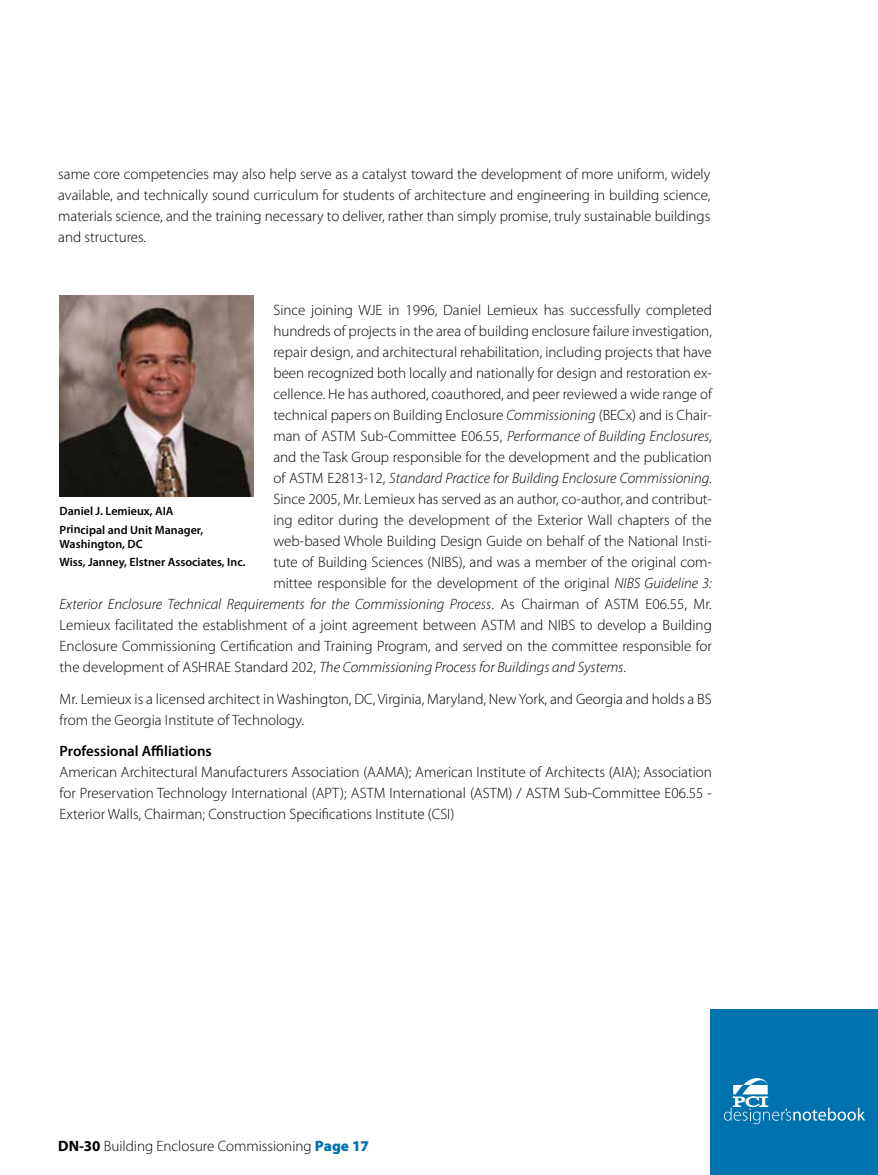
<style>
.page{position:relative;width:878px;height:1175px;background:#fff}
.page>*{position:absolute;margin:0;border:0;box-sizing:border-box;transform-origin:0 0}
.t1{font:300 15px/21px "Myriad Pro";color:#000;text-align:justify}
.t2{font:italic 300 15px "Myriad Pro";color:#000}
.t3{font:600 15px "Myriad Pro";color:#000}
.t4{font:600 12px/19.5px "Myriad Pro";color:#000}
.s1{font-style:italic}
.s2{font-style:normal}
.s3{font-weight:700}
.s4{font-weight:900;color:#0073ae}
</style>
<div class="page">
<div style="left:710px;top:1009px;width:168px;height:165px;background:#0073ae"></div>
<svg style="left:723px;top:1078px;width:142px;height:46px"></svg>
<img style="left:60px;top:295px;width:193px;height:201px">
<p class="t1" style="left:58px;top:163px;width:653px">same core competencies may also help serve as a catalyst toward the development of more uniform, widely available, and technically sound curriculum for students of architecture and engineering in building science, materials science, and the training necessary to deliver, rather than simply promise, truly sustainable buildings and structures.</p>
<p class="t1" style="left:273px;top:299px;width:440px">Since joining WJE in 1996, Daniel Lemieux has successfully completed</p>
<p class="t1" style="left:273px;top:320px;width:440px">hundreds of projects in the area of building enclosure failure investigation,</p>
<p class="t1" style="left:273px;top:341px;width:440px">repair design, and architectural rehabilitation, including projects that have</p>
<p class="t1" style="left:273px;top:362px;width:440px">been recognized both locally and nationally for design and restoration ex-</p>
<p class="t1" style="left:273px;top:383px;width:440px">cellence. He has authored, coauthored, and peer reviewed a wide range of</p>
<p class="t1" style="left:273px;top:404px;width:440px">technical papers on Building Enclosure <span class="s1">Commissioning</span> (BECx) and is Chair-</p>
<p class="t2" style="left:273px;top:427px;width:440px"><span class="s2">man of ASTM Sub-Committee E06.55,</span> Performance of Building Enclosures<span class="s2">,</span></p>
<p class="t1" style="left:273px;top:446px;width:440px">and the Task Group responsible for the development and the publication</p>
<p class="t2" style="left:273px;top:469px;width:440px"><span class="s2">of ASTM E2813-12,</span> Standard Practice for Building Enclosure Commissioning<span class="s2">.</span></p>
<p class="t1" style="left:273px;top:488px;width:440px">Since 2005, Mr. Lemieux has served as an author, co-author, and contribut-</p>
<p class="t1" style="left:273px;top:509px;width:440px">ing editor during the development of the Exterior Wall chapters of the</p>
<p class="t1" style="left:273px;top:530px;width:440px">web-based Whole Building Design Guide on behalf of the National Insti-</p>
<p class="t1" style="left:273px;top:551px;width:440px">tute of Building Sciences (NIBS), and was a member of the original com-</p>
<p class="t1" style="left:273px;top:572px;width:440px">mittee responsible for the development of the original <span class="s1">NIBS Guideline 3:</span></p>
<p class="t2" style="left:60px;top:595px;width:653px">Exterior Enclosure Technical Requirements for the Commissioning Process<span class="s2">. As Chairman of ASTM E06.55, Mr.</span></p>
<p class="t1" style="left:60px;top:614px;width:653px">Lemieux facilitated the establishment of a joint agreement between ASTM and NIBS to develop a Building</p>
<p class="t1" style="left:60px;top:635px;width:653px">Enclosure Commissioning Certification and Training Program, and served on the committee responsible for</p>
<p class="t2" style="left:60px;top:658px;width:568px"><span class="s2">the development of ASHRAE Standard 202,</span> The Commissioning Process for Buildings and Systems<span class="s2">.</span></p>
<p class="t1" style="left:60px;top:688px;width:653px">Mr. Lemieux is a licensed architect in Washington, DC, Virginia, Maryland, New York, and Georgia and holds a BS from the Georgia Institute of Technology.</p>
<p class="t3" style="left:60px;top:741px;width:154px">Professional Affiliations</p>
<p class="t1" style="left:60px;top:761px;width:653px">American Architectural Manufacturers Association (AAMA); American Institute of Architects (AIA); Association for Preservation Technology International (APT); ASTM International (ASTM) / ASTM Sub-Committee E06.55 - Exterior Walls, Chairman; Construction Specifications Institute (CSI)</p>
<p class="t4" style="left:60px;top:500px;width:145px">Daniel J. Lemieux, AIA<br>Principal and Unit Manager,</p>
<p class="t4" style="left:60px;top:534px;width:187px;line-height:18px">Washington, DC<br>Wiss, Janney, Elstner Associates, Inc.</p>
<p class="t1" style="left:58px;top:1135px;width:312px"><span class="s3">DN-30</span> Building Enclosure Commissioning <span class="s4">Page 17</span></p>
</div>
